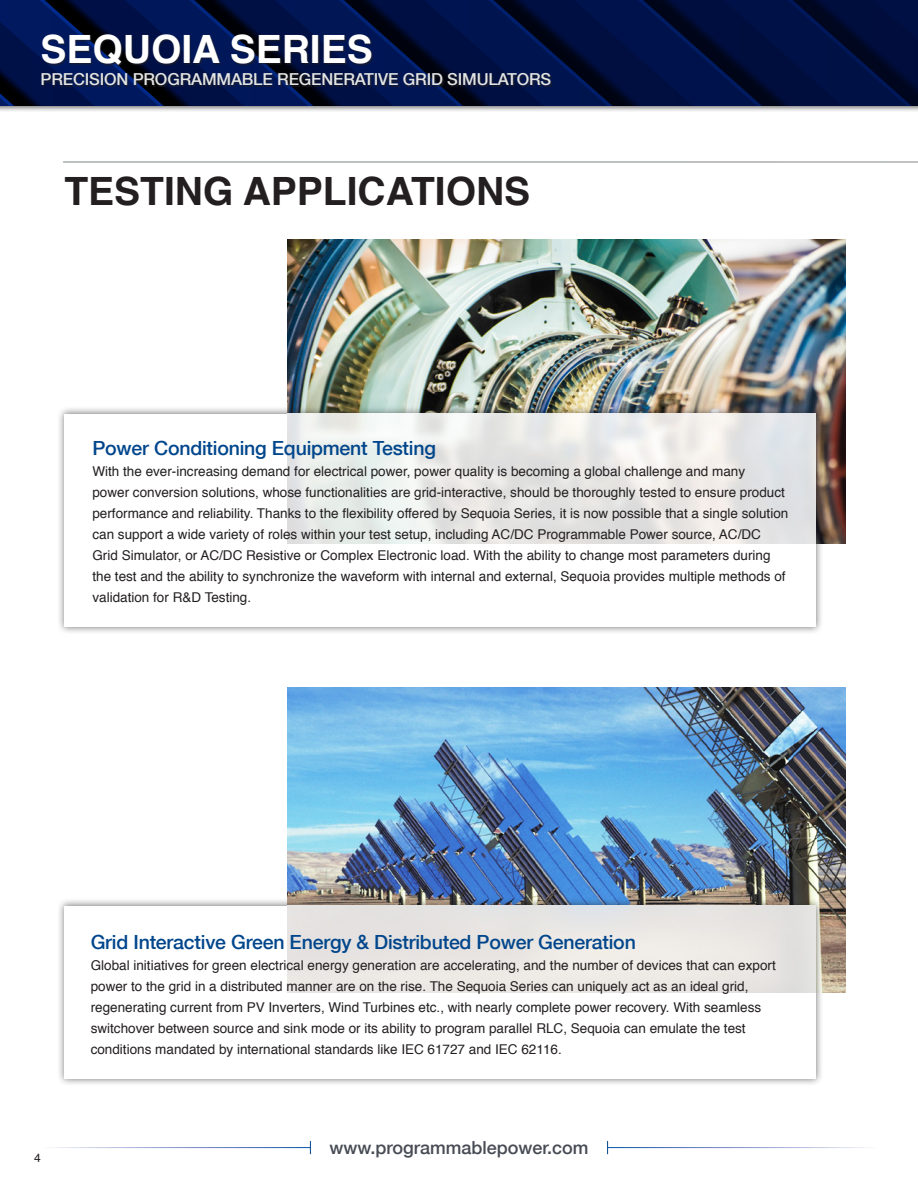
<style>
.page{position:relative;width:918px;height:1188px;background:#fff}
.page>*{position:absolute;margin:0;border:0;box-sizing:border-box;transform-origin:0 0}
.t1{font:700 39px "Helvetica";color:#231f20}
.t2{font:700 39px "Helvetica";color:#fff}
.t3{font:500 19.5px "Helvetica Neue";letter-spacing:-.01em;color:#01468c}
.t4{font:500 18px "Helvetica Neue";color:#464b54}
.t5{font:500 16.5px "Helvetica Neue";letter-spacing:-.01em;color:#e2e4e2}
.t6{font:13.5px/21px "Helvetica";color:#231f20}
.t7{font:12px "Helvetica";color:#231f20}
</style>
<div class="page">
<div style="left:0;top:0;width:918px;height:112px;background:#231f20;opacity:.6"></div>
<svg style="left:839px;top:0;width:79px;height:105px;background:#000d3a"></svg>
<svg style="left:690px;top:0;width:114px;height:105px;background:#000e3d"></svg>
<svg style="left:540px;top:0;width:114px;height:105px;background:#000f3f"></svg>
<svg style="left:391px;top:0;width:113px;height:105px;background:#001046"></svg>
<svg style="left:0;top:0;width:391px;height:105px;background:#001145"></svg>
<div style="left:43px;top:35px;width:509px;height:52px;background:#231f20;opacity:.6"></div>
<svg style="left:310px;top:1141px;width:1px;height:13px"></svg>
<svg style="left:607px;top:1141px;width:1px;height:13px"></svg>
<img style="left:287px;top:240px;width:559px;height:303px">
<img style="left:287px;top:688px;width:559px;height:304px">
<div style="left:57px;top:406px;width:766px;height:228px;background:#231f20;opacity:.6"></div>
<svg style="left:64px;top:414px;width:751px;height:213px"></svg>
<div style="left:57px;top:898px;width:766px;height:188px;background:#231f20;opacity:.6"></div>
<svg style="left:64px;top:906px;width:751px;height:172px"></svg>
<h1 class="t2" style="left:40px;top:25px;width:334px">SEQUOIA SERIES</h1>
<p class="t5" style="left:40px;top:66px;width:512px">PRECISION PROGRAMMABLE REGENERATIVE GRID SIMULATORS</p>
<p class="t1" style="left:64px;top:168px;width:467px">TESTING APPLICATIONS</p>
<p class="t3" style="left:92px;top:432px;width:345px">Power Conditioning Equipment Testing</p>
<p class="t6" style="left:92px;top:461px;width:697px">With the ever-increasing demand for electrical power, power quality is becoming a global challenge and many<br>power conversion solutions, whose functionalities are grid-interactive, should be thoroughly tested to ensure product performance and reliability. Thanks to the flexibility offered by Sequoia Series, it is now possible that a single solution can support a wide variety of roles within your test setup, including AC/DC Programmable Power source, AC/DC Grid Simulator, or AC/DC Resistive or Complex Electronic load. With the ability to change most parameters during the test and the ability to synchronize the waveform with internal and external, Sequoia provides multiple methods of validation for R&amp;D Testing.</p>
<p class="t7" style="left:34px;top:1149px;width:8px">4</p>
<p class="t3" style="left:91px;top:926px;width:547px">Grid Interactive Green Energy &amp; Distributed Power Generation</p>
<p class="t6" style="left:91px;top:955px;width:687px">Global initiatives for green electrical energy generation are accelerating, and the number of devices that can export power to the grid in a distributed manner are on the rise. The Sequoia Series can uniquely act as an ideal grid, regenerating current from PV Inverters, Wind Turbines etc., with nearly complete power recovery. With seamless switchover between source and sink mode or its ability to program parallel RLC, Sequoia can emulate the test conditions mandated by international standards like IEC 61727 and IEC 62116.</p>
<h3 class="t4" style="left:329px;top:1133px;width:261px">www.programmablepower.com</h3>
</div>
